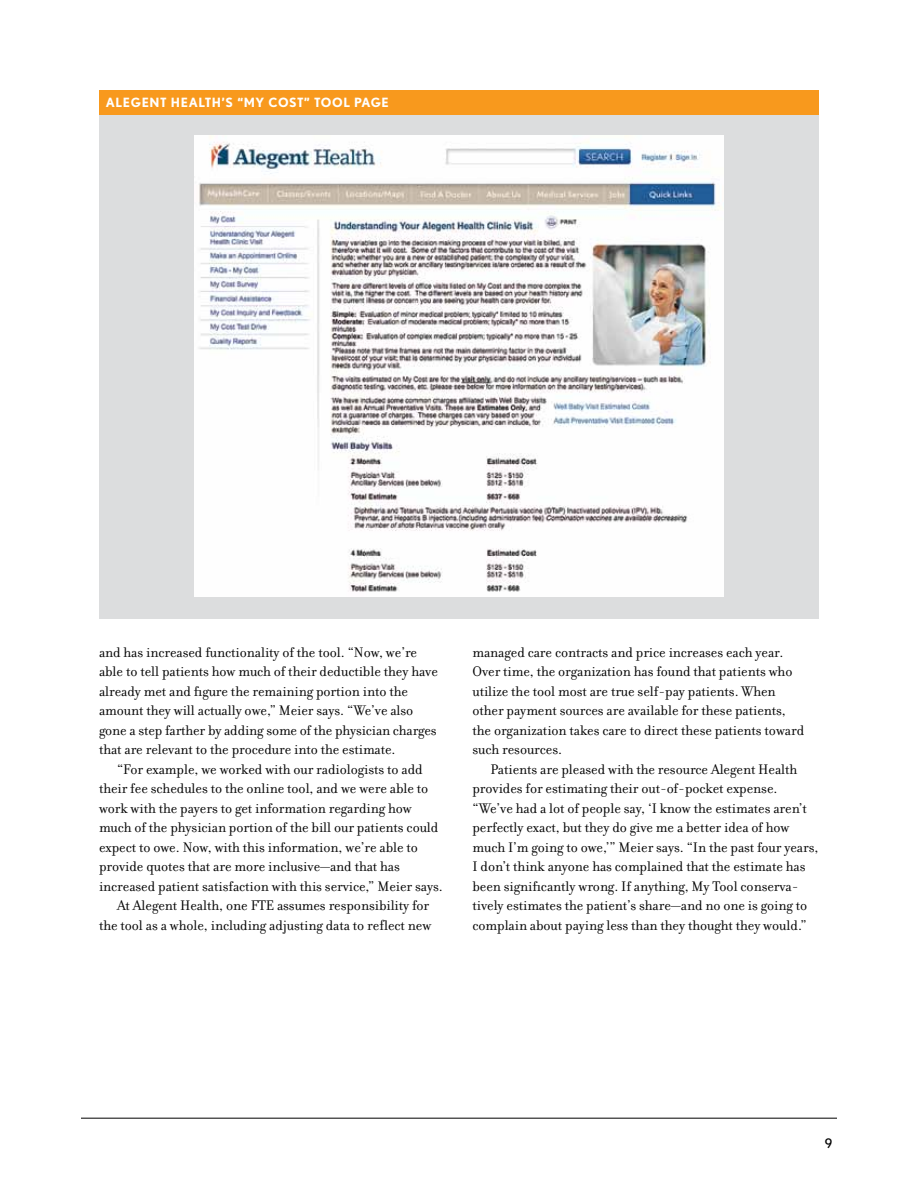
<style>
.page{position:relative;width:918px;height:1188px;background:#fff}
.page>*{position:absolute;margin:0;border:0;box-sizing:border-box;transform-origin:0 0}
.t1{font:15px/19.5px "Filosofia";letter-spacing:-.005em;color:#000}
.t2{font:13.2px "Nobel";color:#000}
.t3{font:700 12.75px "Nobel";letter-spacing:.05em;color:#fff}
</style>
<div class="page">
<hr style="left:81px;top:1118px;width:756px;height:1px;background:#000">
<div style="left:99px;top:90px;width:720px;height:25px;background:#f8991d"></div>
<div style="left:99px;top:115px;width:720px;height:504px;background:#dcddde"></div>
<img style="left:195px;top:135px;width:528px;height:461px">
<p class="t3" style="left:106px;top:95px;width:20px">ALEGENT</p>
<p class="t3" style="left:171px;top:95px;width:9px">HEALT</p>
<p class="t3" style="left:212px;top:95px;width:152px">H’S “MY COST” TOOL PAGE</p>
<p class="t1" style="left:99px;top:642px;width:340px">and has increased functionality of the tool. “Now, we’re able to tell patients how much of their deductible they have already met and figure the remaining portion into the amount they will actually owe,” Meier says. “We’ve also gone a step farther by adding some of the physician charges that are relevant to the procedure into the estimate.</p>
<p class="t1" style="left:117px;top:759px;width:307px">“For example, we worked with our radiologists to add</p>
<p class="t1" style="left:99px;top:779px;width:331px">their fee schedules to the online tool, and we were able to</p>
<p class="t1" style="left:99px;top:798px;width:314px">work with the payers to get information regarding how</p>
<p class="t1" style="left:99px;top:818px;width:341px">much of the physician portion of the bill our patients could</p>
<p class="t1" style="left:99px;top:837px;width:321px">expect to owe. Now, with this information, we’re able to</p>
<p class="t1" style="left:99px;top:857px;width:302px">provide quotes that are more inclusive—and that has</p>
<p class="t1" style="left:99px;top:876px;width:345px">increased patient satisfaction with this service,” Meier says.</p>
<p class="t1" style="left:117px;top:896px;width:314px">At Alegent Health, one FTE assumes responsibility for</p>
<p class="t1" style="left:99px;top:915px;width:334px">the tool as a whole, including adjusting data to reflect new</p>
<p class="t1" style="left:472px;top:642px;width:333px">managed care contracts and price increases each year.<br>Over time, the organization has found that patients who utilize the tool most are true self-pay patients. When other payment sources are available for these patients, the organization takes care to direct these patients toward such resources.</p>
<p class="t1" style="left:472px;top:759px;width:347px;text-indent:18px">Patients are pleased with the resource Alegent Health provides for estimating their out-of-pocket expense. “We’ve had a lot of people say, ‘I know the estimates aren’t perfectly exact, but they do give me a better idea of how much I’m going to owe,’” Meier says. “In the past four years, I don’t think anyone has complained that the estimate has been significantly wrong. If anything, My Tool conserva&shy;tively estimates the patient’s share—and no one is going to complain about paying less than they thought they would.”</p>
<p class="t2" style="left:825px;top:1136px;width:9px">9</p>
</div>
